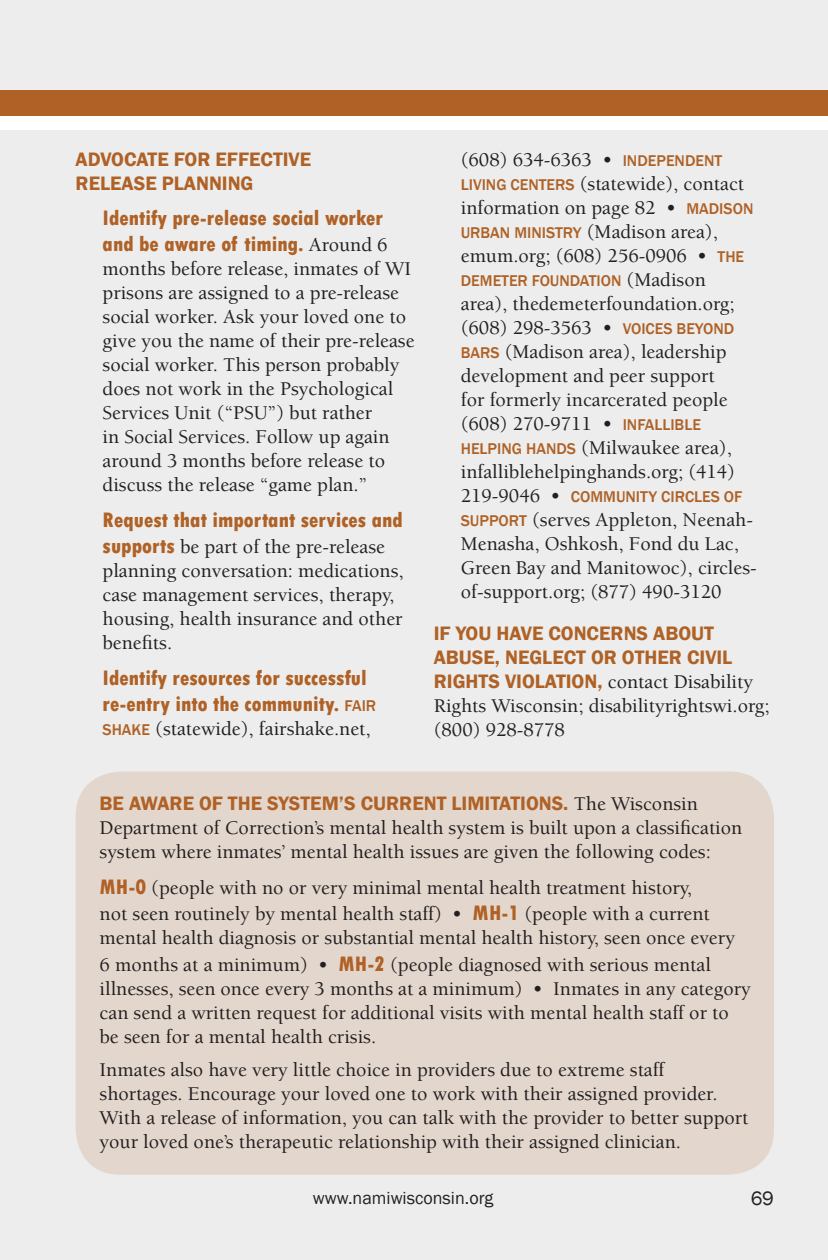
<style>
.page{position:relative;width:828px;height:1260px;background:#ecedec}
.page>*{position:absolute;margin:0;border:0;box-sizing:border-box;transform-origin:0 0}
.Tips_body_content{font:800 condensed 22px/26.4px "Tw Cen";color:#af6126}
.Tips_body_content-2{font:500 20px/24px "Berkeley Std";color:#231f20}
.Body_Content-_do_not{font:500 20px/24px "Berkeley Std";color:#231f20}
.Tips_body_content-3{font:600 20px/24px "Franklin Gothic";color:#af6126}
.t1{font:20px "Franklin Gothic";color:#231f20}
.t2{font:18px "Franklin Gothic";color:#231f20}
.Tips_body_content-4{font:500 16px "Franklin Gothic";color:#af6126}
.s1{font-family:"Berkeley Std";font-weight:500;font-stretch:normal;font-size:20px;color:#231f20}
.s2{font-family:"Tw Cen";font-weight:800;font-stretch:condensed;font-size:22px;color:#af6126}
.s3{font-family:"Franklin Gothic";font-weight:500;font-stretch:normal;font-size:16px}
.s4{font-family:"Franklin Gothic";font-size:16px;color:#af6126}
.s5{font-family:"Berkeley Std";font-size:20px;color:#231f20}
.s6{font-family:"Franklin Gothic";font-weight:600;color:#af6126}
</style>
<div class="page">
<div style="left:0;top:116px;width:828px;height:14px;background:#fff"></div>
<div style="left:0;top:91px;width:828px;height:25px;background:#af6126"></div>
<div style="left:76px;top:771px;width:698px;height:404px;background:#e3d7cd;border-radius:45px"></div>
<p class="Tips_body_content-3" style="left:76px;top:147px;width:237px">ADVOCATE FOR EFFECTIVE<br>RELEASE PLANNING</p>
<p class="Tips_body_content" style="left:103px;top:205px;width:287px">Identify pre-release social worker and be aware of timing. <span class="s1">Around 6</span></p>
<p class="Tips_body_content-2" style="left:103px;top:258px;width:314px">months before release, inmates of WI prisons are assigned to a pre-release social worker. Ask your loved one to give you the name of their pre-release social worker. This person probably does not work in the Psychological Services Unit (“PSU”) but rather<br>in Social Services. Follow up again around 3 months before release to discuss the release “game plan.”</p>
<p class="Tips_body_content" style="left:103px;top:507px;width:302px">Request that important services and</p>
<p class="Tips_body_content-2" style="left:103px;top:535px;width:303px"><span class="s2">supports</span> be part of the pre-release planning conversation: medications, case management services, therapy, housing, health insurance and other benefits.</p>
<p class="Tips_body_content" style="left:103px;top:664px;width:275px">Identify resources for successful re-entry into the community. <span class="s3">FAIR</span></p>
<p class="Tips_body_content-2" style="left:103px;top:717px;width:270px"><span class="s4">SHAKE</span> (statewide), fairshake.net,</p>
<p class="Tips_body_content-2" style="left:461px;top:148px;width:294px">(608) 634-6363 • <span class="s4">INDEPENDENT<br>LIVING CENTERS</span> (statewide), contact information on page 82 • <span class="s4">MADISON<br>URBAN MINISTRY</span> (Madison area), emum.org; (608) 256-0906 • <span class="s4">THE</span></p>
<p class="Tips_body_content-4" style="left:461px;top:270px;width:247px">DEMETER FOUNDATION <span class="s5">(Madison</span></p>
<p class="Tips_body_content-2" style="left:461px;top:292px;width:276px">area), thedemeterfoundation.org; (608) 298-3563 • <span class="s4">VOICES BEYOND<br>BARS</span> (Madison area), leadership development and peer support for formerly incarcerated people (608) 270-9711 • <span class="s4">INFALLIBLE<br>HELPING HANDS</span> (Milwaukee area), infalliblehelpinghands.org; (414)</p>
<p class="Tips_body_content-4" style="left:461px;top:486px;width:283px"><span class="s5">219-9046 •</span> COMMUNITY CIRCLES OF</p>
<p class="Tips_body_content-2" style="left:461px;top:508px;width:297px"><span class="s4">SUPPORT</span> (serves Appleton, Neenah-Menasha, Oshkosh, Fond du Lac, Green Bay and Manitowoc), circles&shy;of-support.org; (877) 490-3120</p>
<p class="Tips_body_content-2" style="left:434px;top:622px;width:337px"><span class="s6">IF YOU HAVE CONCERNS ABOUT<br>ABUSE, NEGLECT OR OTHER CIVIL<br>RIGHTS VIOLATION,</span> contact Disability<br>Rights Wisconsin; disabilityrightswi.org; (800) 928-8778</p>
<p class="Body_Content-_do_not" style="left:100px;top:792px;width:644px"><span class="s6">BE AWARE OF THE SYSTEM’S CURRENT LIMITATIONS.</span> The Wisconsin<br>Department of Correction’s mental health system is built upon a classification system where inmates’ mental health issues are given the following codes:</p>
<p class="Body_Content-_do_not" style="left:100px;top:875px;width:612px;line-height:26.4px"><span class="s2">MH-0</span> (people with no or very minimal mental health treatment history, not seen routinely by mental health staff) • <span class="s2">MH-1</span> (people with a current</p>
<p class="Body_Content-_do_not" style="left:100px;top:925px;width:637px;line-height:26.4px">mental health diagnosis or substantial mental health history, seen once every<br>6 months at a minimum) • <span class="s2">MH-2</span> (people diagnosed with serious mental</p>
<p class="Body_Content-_do_not" style="left:100px;top:977px;width:653px">illnesses, seen once every 3 months at a minimum) • Inmates in any category can send a written request for additional visits with mental health staff or to be seen for a mental health crisis.</p>
<p class="Body_Content-_do_not" style="left:100px;top:1058px;width:650px">Inmates also have very little choice in providers due to extreme staff shortages. Encourage your loved one to work with their assigned provider.<br>With a release of information, you can talk with the provider to better support your loved one’s therapeutic relationship with their assigned clinician.</p>
<p class="t2" style="left:313px;top:1187px;width:182px">www.namiwisconsin.org</p>
<p class="t1" style="left:751px;top:1186px;width:25px">69</p>
</div>
